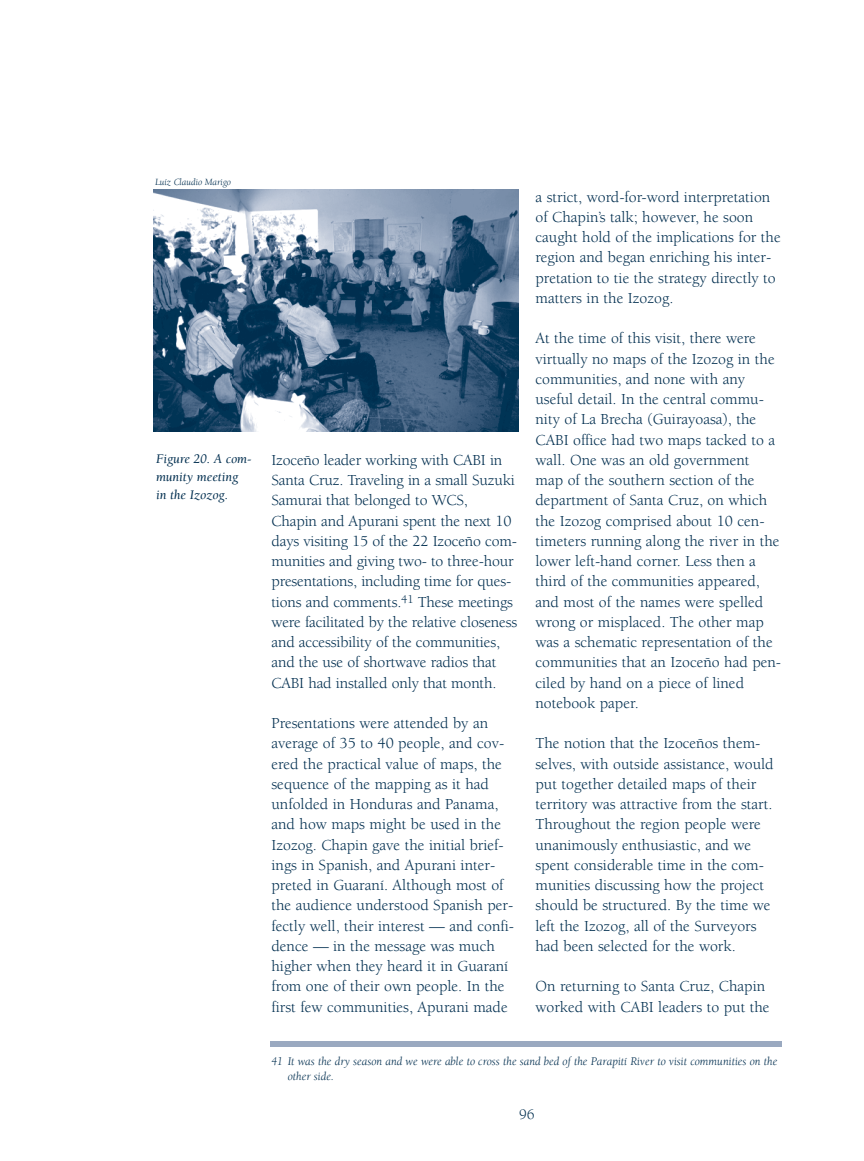
<style>
.page{position:relative;width:864px;height:1161px;background:#fff}
.page>*{position:absolute;margin:0;border:0;box-sizing:border-box;transform-origin:0 0}
.t1{font:15.75px/20.2px "Berkeley";color:#002e4f}
.t2{font:15px "Berkeley";color:#002e4f}
.t3{font:italic 13.5px/18px "Berkeley";letter-spacing:-.005em;color:#002e4f}
.t4{font:italic 12px/15px "Berkeley";color:#002e4f}
.t5{font:italic 9.75px "Berkeley";color:#002e4f}
</style>
<div class="page">
<img style="left:153px;top:190px;width:366px;height:242px">
<div style="left:270px;top:1041px;width:512px;height:6px;background:#9aa9c0"></div>
<p class="t5" style="left:155px;top:178px;width:78px">Luíz Claudio Marigo</p>
<p class="t3" style="left:156px;top:450px;width:97px">Figure 20. A com&shy;munity meeting in the Izozog.</p>
<p class="t1" style="left:271px;top:451px;width:247px">Izoceño leader working with CABI in Santa Cruz. Traveling in a small Suzuki Samurai that belonged to WCS, Chapin and Apurani spent the next 10 days visiting 15 of the 22 Izoceño com&shy;munities and giving two- to three-hour presentations, including time for ques&shy;tions and comments.<sup>41</sup> These meetings were facilitated by the relative closeness and accessibility of the communities, and the use of shortwave radios that CABI had installed only that month.</p>
<p class="t1" style="left:271px;top:714px;width:244px">Presentations were attended by an average of 35 to 40 people, and cov&shy;ered the practical value of maps, the sequence of the mapping as it had unfolded in Honduras and Panama, and how maps might be used in the Izozog. Chapin gave the initial brief&shy;ings in Spanish, and Apurani inter&shy;preted in Guaraní. Although most of the audience understood Spanish per&shy;fectly well, their interest — and confi&shy;dence — in the message was much higher when they heard it in Guaraní from one of their own people. In the first few communities, Apurani made</p>
<p class="t1" style="left:535px;top:188px;width:247px">a strict, word-for-word interpretation of Chapin’s talk; however, he soon caught hold of the implications for the region and began enriching his inter&shy;pretation to tie the strategy directly to matters in the Izozog.</p>
<p class="t1" style="left:535px;top:330px;width:247px">At the time of this visit, there were virtually no maps of the Izozog in the communities, and none with any useful detail. In the central commu&shy;nity of La Brecha (Guirayoasa), the CABI office had two maps tacked to a wall. One was an old government map of the southern section of the department of Santa Cruz, on which the Izozog comprised about 10 cen&shy;timeters running along the river in the lower left-hand corner. Less then a third of the communities appeared, and most of the names were spelled wrong or misplaced. The other map was a schematic representation of the communities that an Izoceño had pen&shy;ciled by hand on a piece of lined notebook paper.</p>
<p class="t1" style="left:535px;top:735px;width:240px">The notion that the Izoceños them&shy;selves, with outside assistance, would put together detailed maps of their territory was attractive from the start.<br>Throughout the region people were unanimously enthusiastic, and we spent considerable time in the com&shy;munities discussing how the project should be structured. By the time we left the Izozog, all of the Surveyors had been selected for the work.</p>
<p class="t1" style="left:535px;top:978px;width:236px">On returning to Santa Cruz, Chapin worked with CABI leaders to put the</p>
<p class="t4" style="left:288px;top:1055px;width:491px;text-indent:-16px">41 It was the dry season and we were able to cross the sand bed of the Parapití River to visit communities on the other side.</p>
<p class="t2" style="left:519px;top:1108px;width:17px">96</p>
</div>
